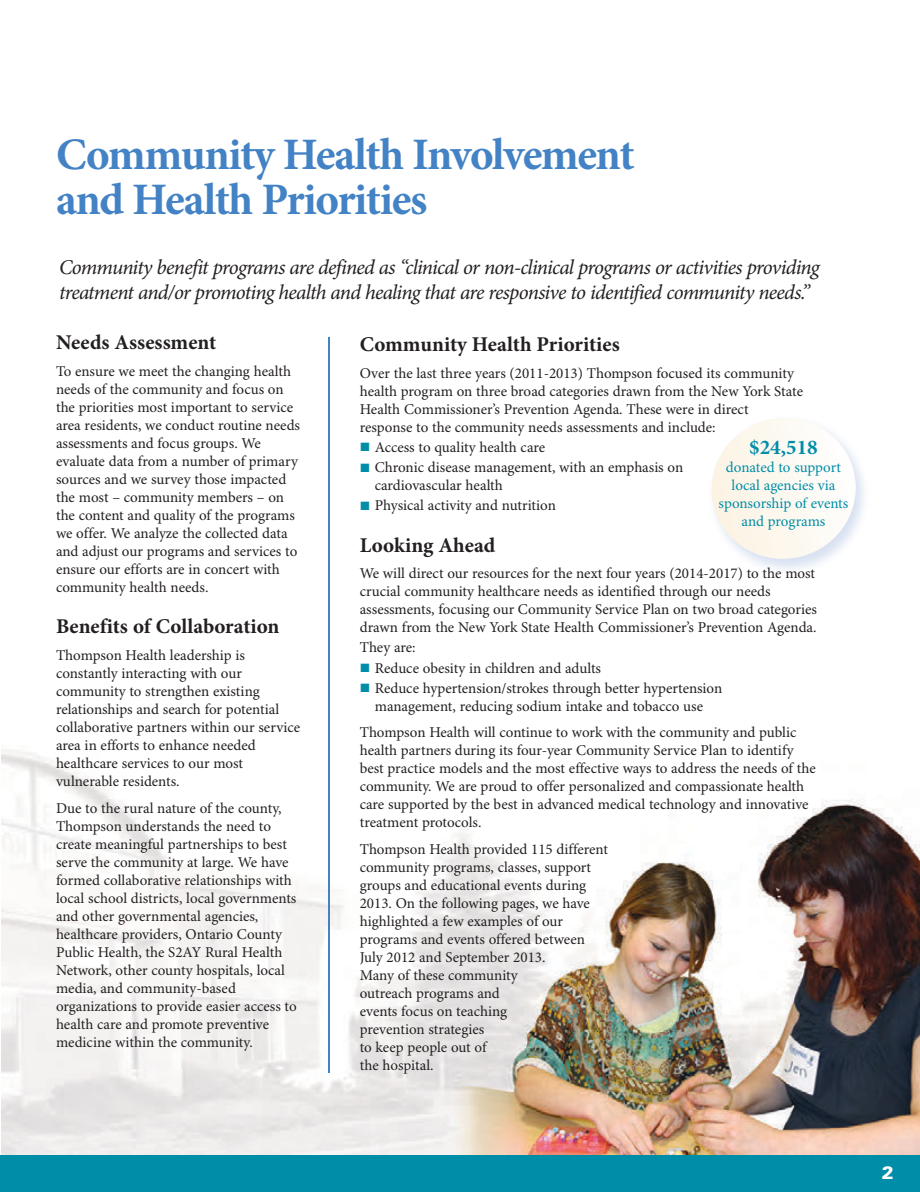
<style>
.page{position:relative;width:920px;height:1192px;background:#fff}
.page>*{position:absolute;margin:0;border:0;box-sizing:border-box;transform-origin:0 0}
.t1{font:700 45px/45px "Minion Pro";letter-spacing:-.035em;color:#4382c4}
.t2{font:italic 21px/25.2px "Minion Pro";letter-spacing:-.04em;color:#231f20}
.t3{font:700 21px "Minion Pro";color:#231f20}
.t4{font:700 21px "Minion Pro";color:#008da8}
.t5{font:900 18px "Univers";color:#fff}
.t6{font:15px/18px "Minion Pro";color:#231f20}
.t7{font:15px/18px "Minion Pro";letter-spacing:-.005em;color:#008da8;text-align:center}
.s1{color:#008da8}
</style>
<div class="page">
<img style="left:2px;top:337px;width:917px;height:817px">
<hr style="left:328px;top:337px;width:1px;height:735px;background:#4382c4">
<div style="left:2px;top:1154px;width:917px;height:37px;background:#008da8"></div>
<hr style="left:0;top:1154px;width:2px;height:37px;background:#008da8">
<img style="left:685px;top:391px;width:209px;height:207px">
<svg style="left:703px;top:418px;width:160px;height:148px"></svg>
<h1 class="t1" style="left:56px;top:136px;width:580px">Community Health Involvement and Health Priorities</h1>
<h2 class="t2" style="left:59px;top:257px;width:761px">Community benefit programs are defined as “clinical or non-clinical programs or activities providing treatment and/or promoting health and healing that are responsive to identified community needs.”</h2>
<h2 class="t3" style="left:56px;top:335px;width:162px">Needs Assessment</h2>
<p class="t6" style="left:56px;top:363px;width:245px">To ensure we meet the changing health needs of the community and focus on the priorities most important to service area residents, we conduct routine needs assessments and focus groups. We evaluate data from a number of primary sources and we survey those impacted the most – community members – on the content and quality of the programs we offer. We analyze the collected data and adjust our programs and services to ensure our efforts are in concert with community health needs.</p>
<h2 class="t3" style="left:56px;top:618px;width:225px">Benefits of Collaboration</h2>
<p class="t6" style="left:56px;top:647px;width:245px">Thompson Health leadership is constantly interacting with our community to strengthen existing relationships and search for potential collaborative partners within our service area in efforts to enhance needed healthcare services to our most vulnerable residents.</p>
<p class="t6" style="left:56px;top:800px;width:242px">Due to the rural nature of the county, Thompson understands the need to create meaningful partnerships to best serve the community at large. We have formed collaborative relationships with local school districts, local governments and other governmental agencies, healthcare providers, Ontario County Public Health, the S2AY Rural Health Network, other county hospitals, local media, and community-based organizations to provide easier access to health care and promote preventive medicine within the community.</p>
<h2 class="t3" style="left:359px;top:336px;width:261px">Community Health Priorities</h2>
<p class="t6" style="left:359px;top:365px;width:444px">Over the last three years (2011-2013) Thompson focused its community health program on three broad categories drawn from the New York State Health Commissioner’s Prevention Agenda. These were in direct response to the community needs assessments and include:</p>
<p class="t6" style="left:360px;top:439px;width:186px"><span class="s1">■</span> Access to quality health care</p>
<p class="t6" style="left:374px;top:459px;width:310px;text-indent:-14px"><span class="s1">■</span> Chronic disease management, with an emphasis on cardiovascular health</p>
<p class="t6" style="left:360px;top:498px;width:197px"><span class="s1">■</span> Physical activity and nutrition</p>
<h2 class="t3" style="left:359px;top:537px;width:137px">Looking Ahead</h2>
<p class="t6" style="left:359px;top:565px;width:458px">We will direct our resources for the next four years (2014-2017) to the most crucial community healthcare needs as identified through our needs assessments, focusing our Community Service Plan on two broad categories drawn from the New York State Health Commissioner’s Prevention Agenda.</p>
<p class="t6" style="left:359px;top:640px;width:57px">They are:</p>
<p class="t6" style="left:360px;top:660px;width:242px"><span class="s1">■</span> Reduce obesity in children and adults</p>
<p class="t6" style="left:360px;top:680px;width:363px;text-align:center"><span class="s1">■</span> Reduce hypertension/strokes through better hypertension management, reducing sodium intake and tobacco use</p>
<p class="t6" style="left:359px;top:724px;width:457px">Thompson Health will continue to work with the community and public health partners during its four-year Community Service Plan to identify best practice models and the most effective ways to address the needs of the community. We are proud to offer personalized and compassionate health care supported by the best in advanced medical technology and innovative treatment protocols.</p>
<p class="t6" style="left:359px;top:841px;width:250px">Thompson Health provided 115 different community programs, classes, support groups and educational events during<br>2013. On the following pages, we have highlighted a few examples of our programs and events offered between<br>July 2012 and September 2013.<br>Many of these community<br>outreach programs and<br>events focus on teaching<br>prevention strategies<br>to keep people out of<br>the hospital.</p>
<h2 class="t4" style="left:749px;top:440px;width:70px">$24,518</h2>
<p class="t7" style="left:718px;top:460px;width:131px">donated to support local agencies via sponsorship of events and programs</p>
<p class="t5" style="left:881px;top:1165px;width:14px">2</p>
</div>
